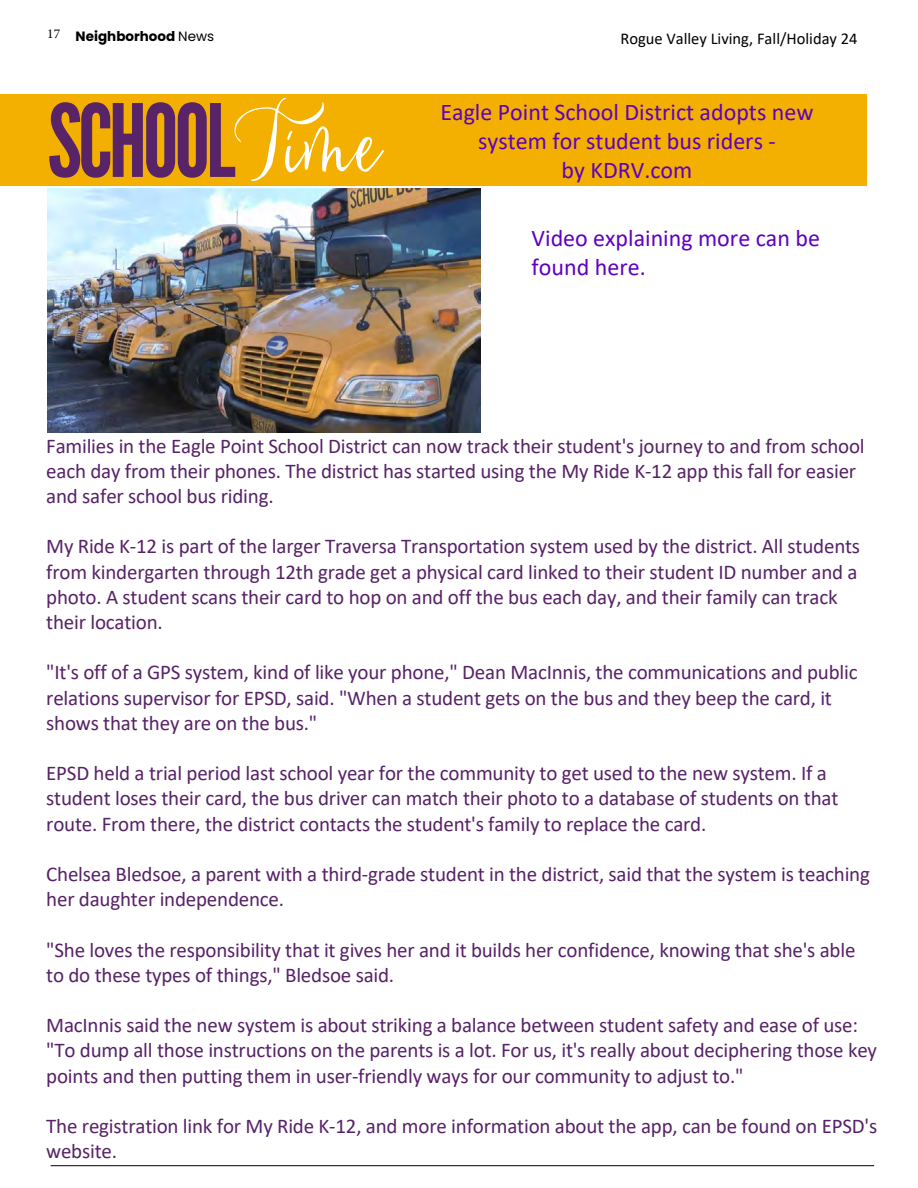
<style>
.page{position:relative;width:918px;height:1188px;background:#fff}
.page>*{position:absolute;margin:0;border:0;box-sizing:border-box;transform-origin:0 0}
.t1{font:100.5px "League Gothic";letter-spacing:-.04em;color:#582367}
.t2{font:24px/28.8px "Calibri";color:#6000bf;text-align:center}
.t3{font:21px/25.2px "Calibri";letter-spacing:-.01em;color:#572267}
.t4{font:16.5px "Calibri";color:#000}
.t5{font:700 13.5px "Poppins";color:#000}
.t6{font:13.5px "Minion Pro";color:#000}
.s1{font-weight:400}
.s2{font-family:"Chillday DEMO";font-size:126.9px;color:#fff}
</style>
<div class="page">
<div style="left:0;top:94px;width:867px;height:92px;background:#f3b000"></div>
<hr style="left:51px;top:1165px;width:823px;height:1px;background:#000">
<img style="left:47px;top:188px;width:434px;height:244px">
<p class="t6" style="left:47px;top:25px;width:14px">17</p>
<p class="t5" style="left:76px;top:28px;width:140px">Neighborhood <span class="s1">News</span></p>
<h1 class="t1" style="left:48px;top:81px;width:336px">SCHOOL<span class="s2">Time</span></h1>
<p class="t4" style="left:620px;top:27px;width:239px">Rogue Valley Living, Fall/Holiday 24</p>
<p class="t2" style="left:440px;top:97px;width:375px">Eagle Point School District adopts new system for student bus riders -<br>by KDRV.com</p>
<p class="t2" style="left:532px;top:223px;width:290px;text-align:left">Video explaining more can be found here.</p>
<p class="t3" style="left:46px;top:432px;width:820px">Families in the Eagle Point School District can now track their student's journey to and from school each day from their phones. The district has started using the My Ride K-12 app this fall for easier and safer school bus riding.</p>
<p class="t3" style="left:46px;top:533px;width:815px">My Ride K-12 is part of the larger Traversa Transportation system used by the district. All students from kindergarten through 12th grade get a physical card linked to their student ID number and a photo. A student scans their card to hop on and off the bus each day, and their family can track their location.</p>
<p class="t3" style="left:46px;top:659px;width:813px">"It's off of a GPS system, kind of like your phone," Dean MacInnis, the communications and public relations supervisor for EPSD, said. "When a student gets on the bus and they beep the card, it shows that they are on the bus."</p>
<p class="t3" style="left:46px;top:760px;width:794px">EPSD held a trial period last school year for the community to get used to the new system. If a student loses their card, the bus driver can match their photo to a database of students on that route. From there, the district contacts the student's family to replace the card.</p>
<p class="t3" style="left:46px;top:861px;width:825px">Chelsea Bledsoe, a parent with a third-grade student in the district, said that the system is teaching her daughter independence.</p>
<p class="t3" style="left:46px;top:936px;width:811px">"She loves the responsibility that it gives her and it builds her confidence, knowing that she's able to do these types of things," Bledsoe said.</p>
<p class="t3" style="left:46px;top:1012px;width:832px">MacInnis said the new system is about striking a balance between student safety and ease of use: "To dump all those instructions on the parents is a lot. For us, it's really about deciphering those key points and then putting them in user-friendly ways for our community to adjust to."</p>
<p class="t3" style="left:46px;top:1113px;width:832px">The registration link for My Ride K-12, and more information about the app, can be found on EPSD's website.</p>
</div>
